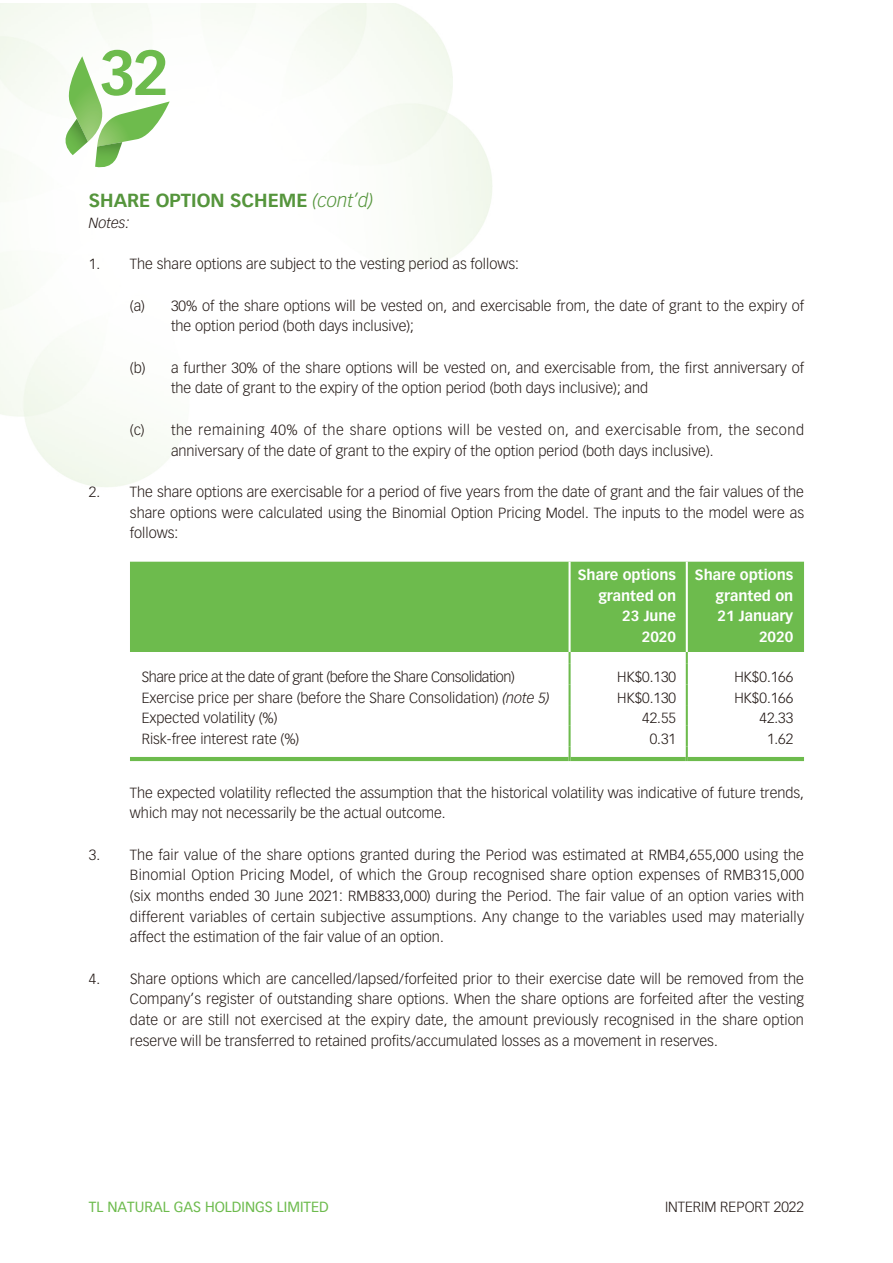
<style>
.page{position:relative;width:893px;height:1263px;background:#fff}
.page>*{position:absolute;margin:0;border:0;box-sizing:border-box;transform-origin:0 0}
.t1{font:700 61.95px "Vectora LT Std";color:#6dbb4d}
.t2{font:700 18.6px "Vectora LT Std";color:#55953c}
.t3{font:300 14.4px/20.7px "Vectora LT Std";color:#231916}
.t4{font:700 14.4px/20.7px "Vectora LT Std";color:#fff;text-align:right}
.t5{font:300 14.4px "Vectora LT Std";letter-spacing:-.03em;color:#231916}
.t6{font:14.4px "Vectora LT Std";color:#6dbb4d}
.t7{font:italic 300 14.4px "Vectora LT Std";color:#231916}
.s1{font-weight:300;font-style:italic}
.s2{font-style:italic}
</style>
<div class="page">
<svg style="left:59px;top:56px;width:111px;height:112px"></svg>
<div style="left:130px;top:562px;width:674px;height:90px;background:#6dbb4d"></div>
<svg style="left:568px;top:652px;width:3px;height:12px"></svg>
<svg style="left:686px;top:652px;width:2px;height:12px"></svg>
<hr style="left:568px;top:664px;width:3px;height:20px;background:#6dbb4d">
<hr style="left:686px;top:664px;width:2px;height:20px;background:#6dbb4d">
<hr style="left:568px;top:684px;width:3px;height:21px;background:#6dbb4d">
<hr style="left:686px;top:684px;width:2px;height:21px;background:#6dbb4d">
<hr style="left:568px;top:705px;width:3px;height:21px;background:#6dbb4d">
<hr style="left:686px;top:705px;width:2px;height:21px;background:#6dbb4d">
<hr style="left:568px;top:726px;width:3px;height:20px;background:#6dbb4d">
<hr style="left:686px;top:726px;width:2px;height:20px;background:#6dbb4d">
<hr style="left:568px;top:746px;width:3px;height:15px;background:#6dbb4d">
<svg style="left:686px;top:746px;width:2px;height:15px"></svg>
<hr style="left:568px;top:562px;width:3px;height:90px;background:#fff">
<hr style="left:686px;top:562px;width:2px;height:90px;background:#fff">
<hr style="left:130px;top:757px;width:438px;height:4px;background:#6dbb4d">
<hr style="left:571px;top:757px;width:115px;height:4px;background:#6dbb4d">
<hr style="left:688px;top:757px;width:116px;height:4px;background:#6dbb4d">
<h1 class="t1" style="left:99px;top:43px;width:72px">32</h1>
<p class="t2" style="left:89px;top:192px;width:286px">SHARE OPTION SCHEME <span class="s1">(cont’d)</span></p>
<p class="t7" style="left:89px;top:216px;width:42px">Notes:</p>
<p class="t3" style="left:89px;top:255px;width:431px">1. The share options are subject to the vesting period as follows:</p>
<p class="t3" style="left:171px;top:296px;width:634px;text-indent:-41px">(a) 30% of the share options will be vested on, and exercisable from, the date of grant to the expiry of the option period (both days inclusive);</p>
<p class="t3" style="left:171px;top:358px;width:634px;text-indent:-41px">(b) a further 30% of the share options will be vested on, and exercisable from, the first anniversary of the date of grant to the expiry of the option period (both days inclusive); and</p>
<p class="t3" style="left:171px;top:420px;width:634px;text-indent:-41px">(c) the remaining 40% of the share options will be vested on, and exercisable from, the second anniversary of the date of grant to the expiry of the option period (both days inclusive).</p>
<p class="t3" style="left:130px;top:482px;width:675px;text-align:justify;text-indent:-41px">2. The share options are exercisable for a period of five years from the date of grant and the fair values of the share options were calculated using the Binomial Option Pricing Model. The inputs to the model were as follows:</p>
<p class="t4" style="left:578px;top:565px;width:100px">Share options granted on<br>23 June<br>2020</p>
<p class="t4" style="left:695px;top:565px;width:100px">Share options granted on<br>21 January<br>2020</p>
<p class="t5" style="left:142px;top:670px;width:375px">Share price at the date of grant (before the Share Consolidation)</p>
<p class="t3" style="left:617px;top:667px;width:60px">HK$0.130</p>
<p class="t3" style="left:734px;top:667px;width:60px">HK$0.166</p>
<p class="t3" style="left:142px;top:688px;width:409px">Exercise price per share (before the Share Consolidation) <span class="s2">(note 5)</span></p>
<p class="t3" style="left:617px;top:688px;width:60px">HK$0.130</p>
<p class="t3" style="left:734px;top:688px;width:60px">HK$0.166</p>
<p class="t3" style="left:142px;top:709px;width:137px">Expected volatility (%)</p>
<p class="t3" style="left:642px;top:709px;width:35px">42.55</p>
<p class="t3" style="left:759px;top:709px;width:35px">42.33</p>
<p class="t3" style="left:142px;top:729px;width:159px">Risk-free interest rate (%)</p>
<p class="t3" style="left:650px;top:729px;width:28px">0.31</p>
<p class="t3" style="left:767px;top:729px;width:28px">1.62</p>
<p class="t3" style="left:130px;top:783px;width:675px">The expected volatility reflected the assumption that the historical volatility was indicative of future trends, which may not necessarily be the actual outcome.</p>
<p class="t3" style="left:130px;top:845px;width:675px;text-align:justify;text-indent:-41px">3. The fair value of the share options granted during the Period was estimated at RMB4,655,000 using the Binomial Option Pricing Model, of which the Group recognised share option expenses of RMB315,000 (six months ended 30 June 2021: RMB833,000) during the Period. The fair value of an option varies with different variables of certain subjective assumptions. Any change to the variables used may materially affect the estimation of the fair value of an option.</p>
<p class="t3" style="left:130px;top:969px;width:675px;text-align:justify;text-indent:-41px">4. Share options which are cancelled/lapsed/forfeited prior to their exercise date will be removed from the Company’s register of outstanding share options. When the share options are forfeited after the vesting date or are still not exercised at the expiry date, the amount previously recognised in the share option reserve will be transferred to retained profits/accumulated losses as a movement in reserves.</p>
<p class="t6" style="left:89px;top:1200px;width:241px">TL NATURAL GAS HOLDINGS LIMITED</p>
<p class="t3" style="left:665px;top:1197px;width:140px">INTERIM REPORT 2022</p>
</div>
